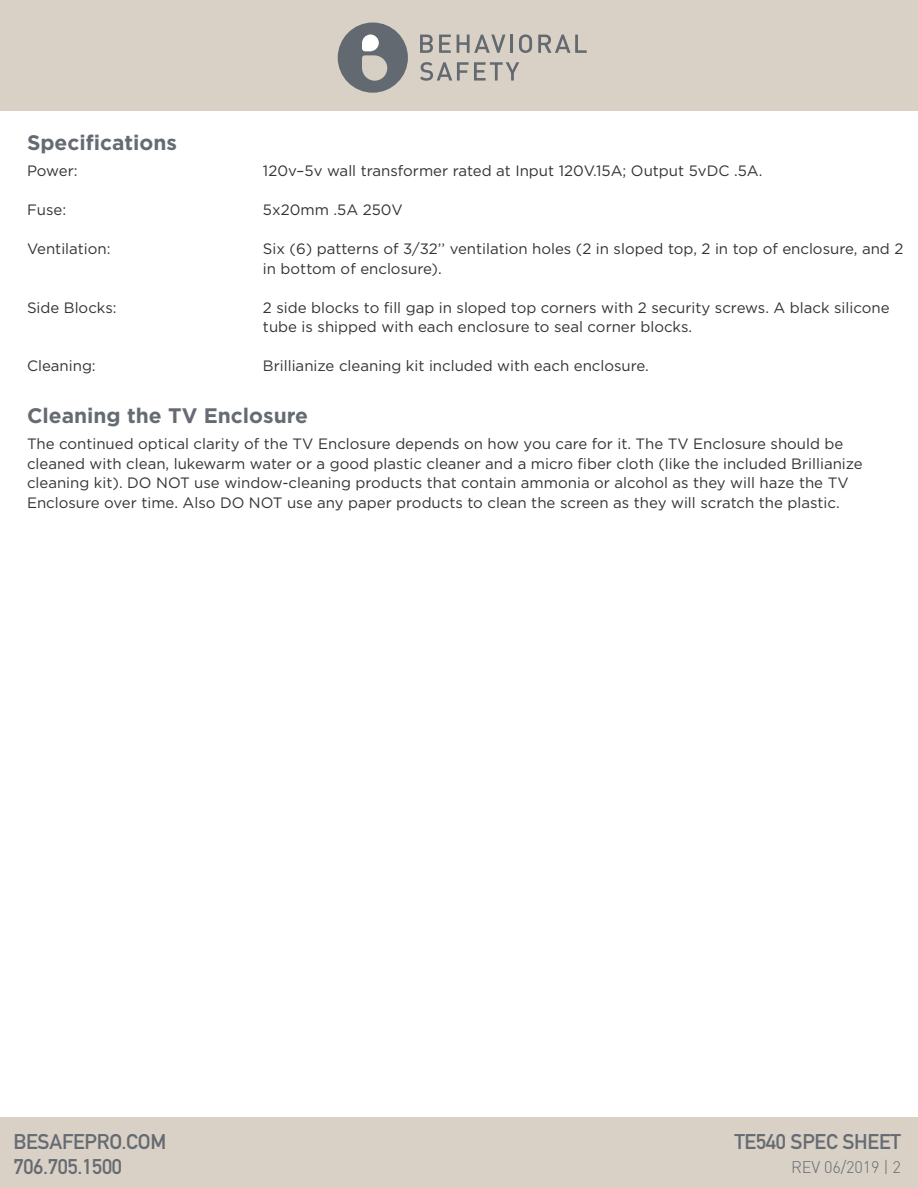
<style>
.page{position:relative;width:918px;height:1188px;background:#fff}
.page>*{position:absolute;margin:0;border:0;box-sizing:border-box;transform-origin:0 0}
.t1{font:700 21px/25.2px "DIN Alternate";letter-spacing:-.01em;color:#666b73}
.Heading_2{font:700 21px "Gotham";color:#666b73}
.t2{font:300 16.5px "DIN";letter-spacing:-.01em;color:#666b73}
.t3{font:15px/19.5px "Gotham";color:#323436}
</style>
<div class="page">
<div style="left:0;top:1117px;width:918px;height:71px;background:#d9d1c5"></div>
<div style="left:0;top:0;width:918px;height:111px;background:#d9d1c5"></div>
<div style="left:338px;top:23px;width:70px;height:70px;background:#636970;border-radius:50%"></div>
<svg style="left:362px;top:34px;width:25px;height:47px"></svg>
<svg style="left:420px;top:35px;width:13px;height:18px"></svg>
<svg style="left:439px;top:35px;width:12px;height:18px"></svg>
<svg style="left:457px;top:35px;width:49px;height:18px"></svg>
<hr style="left:510px;top:35px;width:3px;height:18px;background:#636970">
<svg style="left:519px;top:34px;width:13px;height:19px"></svg>
<svg style="left:538px;top:35px;width:49px;height:18px"></svg>
<svg style="left:420px;top:62px;width:99px;height:19px"></svg>
<p class="Heading_2" style="left:27px;top:131px;width:152px">Specifications</p>
<p class="t3" style="left:27px;top:161px;width:52px">Power:</p>
<p class="t3" style="left:27px;top:200px;width:41px">Fuse:</p>
<p class="t3" style="left:27px;top:239px;width:85px">Ventilation:</p>
<p class="t3" style="left:263px;top:161px;width:501px">120v–5v wall transformer rated at Input 120V.15A; Output 5vDC .5A.</p>
<p class="t3" style="left:263px;top:200px;width:141px">5x20mm .5A 250V</p>
<p class="t3" style="left:263px;top:239px;width:642px">Six (6) patterns of 3/32’’ ventilation holes (2 in sloped top, 2 in top of enclosure, and 2 in bottom of enclosure).</p>
<p class="t3" style="left:263px;top:298px;width:628px">2 side blocks to fill gap in sloped top corners with 2 security screws. A black silicone tube is shipped with each enclosure to seal corner blocks.</p>
<p class="t3" style="left:263px;top:356px;width:387px">Brillianize cleaning kit included with each enclosure.</p>
<p class="Heading_2" style="left:27px;top:404px;width:283px">Cleaning the TV Enclosure</p>
<p class="t3" style="left:27px;top:434px;width:837px">The continued optical clarity of the TV Enclosure depends on how you care for it. The TV Enclosure should be cleaned with clean, lukewarm water or a good plastic cleaner and a micro fiber cloth (like the included Brillianize cleaning kit). DO NOT use window-cleaning products that contain ammonia or alcohol as they will haze the TV Enclosure over time. Also DO NOT use any paper products to clean the screen as they will scratch the plastic.</p>
<p class="t3" style="left:27px;top:298px;width:91px">Side Blocks:</p>
<p class="t3" style="left:27px;top:356px;width:70px">Cleaning:</p>
<h1 class="t1" style="left:14px;top:1127px;width:154px">BESAFEPRO.COM<br>706.705.1500</h1>
<h1 class="t1" style="left:734px;top:1128px;width:168px">TE540 SPEC SHEET</h1>
<p class="t2" style="left:791px;top:1157px;width:112px">REV 06/2019 | 2</p>
</div>
